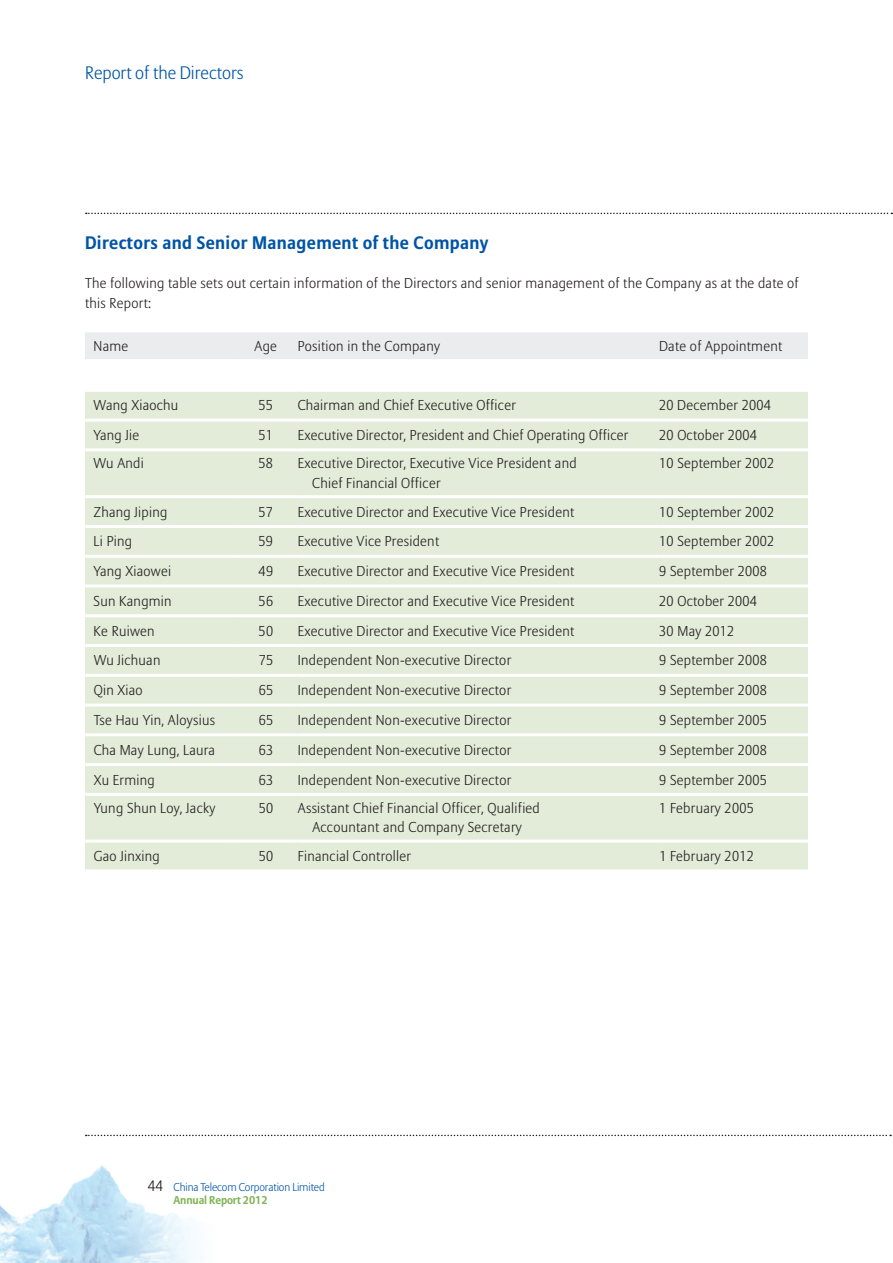
<style>
.page{position:relative;width:893px;height:1263px;background:#fff}
.page>*{position:absolute;margin:0;border:0;box-sizing:border-box;transform-origin:0 0}
.t1{font:700 18px "Allianz Sans";letter-spacing:.02em;color:#0154a6}
.t2{font:300 18px "Allianz Sans";color:#0154a6}
.t3{font:300 14.25px/19.5px "Allianz Sans";letter-spacing:.02em;color:#231f20}
.t4{font:300 11.25px/13.5px "Allianz Sans";letter-spacing:-.01em;color:#0154a6}
.s1{font-size:15px;color:#231f20}
.s2{font-weight:700;color:#80b459}
</style>
<div class="page">
<img style="left:0;top:1134px;width:285px;height:129px">
<svg style="left:86px;top:213px;width:806px;height:1px"></svg>
<svg style="left:86px;top:1135px;width:805px;height:1px"></svg>
<div style="left:85px;top:332px;width:723px;height:27px;background:#ebecee"></div>
<div style="left:85px;top:392px;width:723px;height:477px;background:#e2ecd8"></div>
<hr style="left:85px;top:419px;width:149px;height:3px;background:#fff">
<hr style="left:234px;top:419px;width:64px;height:3px;background:#fff">
<hr style="left:298px;top:419px;width:361px;height:3px;background:#fff">
<hr style="left:659px;top:419px;width:149px;height:3px;background:#fff">
<hr style="left:85px;top:525px;width:149px;height:3px;background:#fff">
<hr style="left:234px;top:525px;width:64px;height:3px;background:#fff">
<hr style="left:298px;top:525px;width:361px;height:3px;background:#fff">
<hr style="left:659px;top:525px;width:149px;height:3px;background:#fff">
<hr style="left:85px;top:555px;width:149px;height:3px;background:#fff">
<hr style="left:234px;top:555px;width:64px;height:3px;background:#fff">
<hr style="left:298px;top:555px;width:361px;height:3px;background:#fff">
<hr style="left:659px;top:555px;width:149px;height:3px;background:#fff">
<hr style="left:85px;top:584px;width:149px;height:3px;background:#fff">
<hr style="left:234px;top:584px;width:64px;height:3px;background:#fff">
<hr style="left:298px;top:584px;width:361px;height:3px;background:#fff">
<hr style="left:659px;top:584px;width:149px;height:3px;background:#fff">
<hr style="left:85px;top:614px;width:149px;height:3px;background:#fff">
<hr style="left:234px;top:614px;width:64px;height:3px;background:#fff">
<hr style="left:298px;top:614px;width:361px;height:3px;background:#fff">
<hr style="left:659px;top:614px;width:149px;height:3px;background:#fff">
<hr style="left:85px;top:644px;width:149px;height:3px;background:#fff">
<hr style="left:234px;top:644px;width:64px;height:3px;background:#fff">
<hr style="left:298px;top:644px;width:361px;height:3px;background:#fff">
<hr style="left:659px;top:644px;width:149px;height:3px;background:#fff">
<hr style="left:85px;top:674px;width:149px;height:3px;background:#fff">
<hr style="left:234px;top:674px;width:64px;height:3px;background:#fff">
<hr style="left:298px;top:674px;width:361px;height:3px;background:#fff">
<hr style="left:659px;top:674px;width:149px;height:3px;background:#fff">
<hr style="left:85px;top:703px;width:149px;height:3px;background:#fff">
<hr style="left:234px;top:703px;width:64px;height:3px;background:#fff">
<hr style="left:298px;top:703px;width:361px;height:3px;background:#fff">
<hr style="left:659px;top:703px;width:149px;height:3px;background:#fff">
<hr style="left:85px;top:733px;width:149px;height:3px;background:#fff">
<hr style="left:234px;top:733px;width:64px;height:3px;background:#fff">
<hr style="left:298px;top:733px;width:361px;height:3px;background:#fff">
<hr style="left:659px;top:733px;width:149px;height:3px;background:#fff">
<hr style="left:85px;top:763px;width:149px;height:3px;background:#fff">
<hr style="left:234px;top:763px;width:64px;height:3px;background:#fff">
<hr style="left:298px;top:763px;width:361px;height:3px;background:#fff">
<hr style="left:659px;top:763px;width:149px;height:3px;background:#fff">
<hr style="left:85px;top:793px;width:149px;height:3px;background:#fff">
<hr style="left:234px;top:793px;width:64px;height:3px;background:#fff">
<hr style="left:298px;top:793px;width:361px;height:3px;background:#fff">
<hr style="left:659px;top:793px;width:149px;height:3px;background:#fff">
<hr style="left:85px;top:840px;width:149px;height:3px;background:#fff">
<hr style="left:234px;top:840px;width:64px;height:3px;background:#fff">
<hr style="left:298px;top:840px;width:361px;height:3px;background:#fff">
<hr style="left:659px;top:840px;width:149px;height:3px;background:#fff">
<hr style="left:298px;top:448px;width:361px;height:3px;background:#fff">
<hr style="left:298px;top:495px;width:361px;height:3px;background:#fff">
<hr style="left:234px;top:448px;width:64px;height:3px;background:#fff">
<hr style="left:234px;top:495px;width:64px;height:3px;background:#fff">
<hr style="left:85px;top:448px;width:149px;height:3px;background:#fff">
<hr style="left:85px;top:495px;width:149px;height:3px;background:#fff">
<hr style="left:659px;top:448px;width:149px;height:3px;background:#fff">
<hr style="left:659px;top:495px;width:149px;height:3px;background:#fff">
<p class="t2" style="left:85px;top:62px;width:160px">Report of the Directors</p>
<p class="t1" style="left:85px;top:231px;width:405px">Directors and Senior Management of the Company</p>
<p class="t3" style="left:85px;top:274px;width:715px">The following table sets out certain information of the Directors and senior management of the Company as at the date of this Report:</p>
<p class="t3" style="left:94px;top:337px;width:36px">Name</p>
<p class="t3" style="left:255px;top:337px;width:24px">Age</p>
<p class="t3" style="left:298px;top:337px;width:144px">Position in the Company</p>
<p class="t3" style="left:659px;top:337px;width:125px">Date of Appointment</p>
<p class="t3" style="left:94px;top:396px;width:86px">Wang Xiaochu</p>
<p class="t3" style="left:259px;top:396px;width:16px">55</p>
<p class="t3" style="left:298px;top:396px;width:220px">Chairman and Chief Executive Officer</p>
<p class="t3" style="left:659px;top:396px;width:113px">20 December 2004</p>
<p class="t3" style="left:94px;top:426px;width:47px">Yang Jie</p>
<p class="t3" style="left:259px;top:426px;width:16px">51</p>
<p class="t3" style="left:298px;top:426px;width:332px">Executive Director, President and Chief Operating Officer</p>
<p class="t3" style="left:659px;top:426px;width:99px">20 October 2004</p>
<p class="t3" style="left:94px;top:454px;width:52px">Wu Andi</p>
<p class="t3" style="left:259px;top:454px;width:16px">58</p>
<p class="t3" style="left:312px;top:454px;width:266px;text-indent:-15px">Executive Director, Executive Vice President and<br>Chief Financial Officer</p>
<p class="t3" style="left:659px;top:454px;width:117px">10 September 2002</p>
<p class="t3" style="left:94px;top:502px;width:75px">Zhang Jiping</p>
<p class="t3" style="left:259px;top:502px;width:16px">57</p>
<p class="t3" style="left:298px;top:502px;width:278px">Executive Director and Executive Vice President</p>
<p class="t3" style="left:659px;top:502px;width:117px">10 September 2002</p>
<p class="t3" style="left:94px;top:532px;width:40px">Li Ping</p>
<p class="t3" style="left:259px;top:532px;width:16px">59</p>
<p class="t3" style="left:298px;top:532px;width:143px">Executive Vice President</p>
<p class="t3" style="left:659px;top:532px;width:117px">10 September 2002</p>
<p class="t3" style="left:94px;top:562px;width:79px">Yang Xiaowei</p>
<p class="t3" style="left:259px;top:562px;width:16px">49</p>
<p class="t3" style="left:298px;top:562px;width:278px">Executive Director and Executive Vice President</p>
<p class="t3" style="left:659px;top:562px;width:109px">9 September 2008</p>
<p class="t3" style="left:94px;top:592px;width:80px">Sun Kangmin</p>
<p class="t3" style="left:259px;top:592px;width:16px">56</p>
<p class="t3" style="left:298px;top:592px;width:278px">Executive Director and Executive Vice President</p>
<p class="t3" style="left:659px;top:592px;width:99px">20 October 2004</p>
<p class="t3" style="left:94px;top:622px;width:63px">Ke Ruiwen</p>
<p class="t3" style="left:259px;top:622px;width:16px">50</p>
<p class="t3" style="left:298px;top:622px;width:278px">Executive Director and Executive Vice President</p>
<p class="t3" style="left:659px;top:622px;width:77px">30 May 2012</p>
<p class="t3" style="left:94px;top:651px;width:68px">Wu Jichuan</p>
<p class="t3" style="left:259px;top:651px;width:16px">75</p>
<p class="t3" style="left:298px;top:651px;width:215px">Independent Non-executive Director</p>
<p class="t3" style="left:659px;top:651px;width:109px">9 September 2008</p>
<p class="t3" style="left:94px;top:681px;width:50px">Qin Xiao</p>
<p class="t3" style="left:259px;top:681px;width:16px">65</p>
<p class="t3" style="left:298px;top:681px;width:215px">Independent Non-executive Director</p>
<p class="t3" style="left:659px;top:681px;width:109px">9 September 2008</p>
<p class="t3" style="left:94px;top:711px;width:123px">Tse Hau Yin, Aloysius</p>
<p class="t3" style="left:259px;top:711px;width:16px">65</p>
<p class="t3" style="left:298px;top:711px;width:215px">Independent Non-executive Director</p>
<p class="t3" style="left:659px;top:711px;width:109px">9 September 2005</p>
<p class="t3" style="left:94px;top:741px;width:123px">Cha May Lung, Laura</p>
<p class="t3" style="left:259px;top:741px;width:16px">63</p>
<p class="t3" style="left:298px;top:741px;width:215px">Independent Non-executive Director</p>
<p class="t3" style="left:659px;top:741px;width:109px">9 September 2008</p>
<p class="t3" style="left:94px;top:770px;width:63px">Xu Erming</p>
<p class="t3" style="left:259px;top:770px;width:16px">63</p>
<p class="t3" style="left:298px;top:770px;width:215px">Independent Non-executive Director</p>
<p class="t3" style="left:659px;top:770px;width:109px">9 September 2005</p>
<p class="t3" style="left:94px;top:799px;width:123px">Yung Shun Loy, Jacky</p>
<p class="t3" style="left:259px;top:799px;width:16px">50</p>
<p class="t3" style="left:298px;top:799px;width:244px;text-align:center">Assistant Chief Financial Officer, Qualified<br>Accountant and Company Secretary</p>
<p class="t3" style="left:659px;top:799px;width:96px">1 February 2005</p>
<p class="t3" style="left:94px;top:847px;width:68px">Gao Jinxing</p>
<p class="t3" style="left:259px;top:847px;width:16px">50</p>
<p class="t3" style="left:298px;top:847px;width:115px">Financial Controller</p>
<p class="t3" style="left:659px;top:847px;width:96px">1 February 2012</p>
<p class="t4" style="left:174px;top:1180px;width:153px;text-indent:-26px"><span class="s1">44</span> China Telecom Corporation Limited<br><span class="s2">Annual Report 2012</span></p>
</div>
